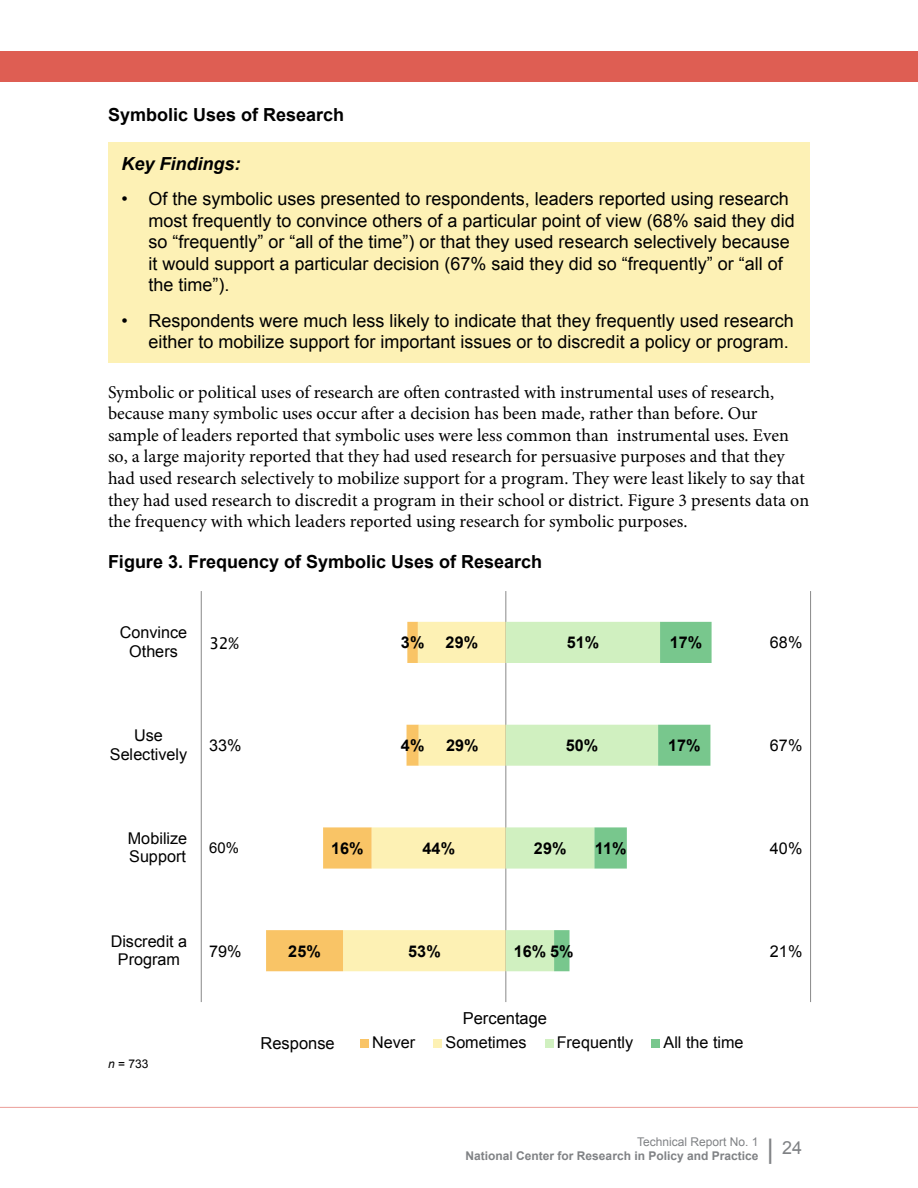
<style>
.page{position:relative;width:918px;height:1188px;background:#fff}
.page>*{position:absolute;margin:0;border:0;box-sizing:border-box;transform-origin:0 0}
.t1{font:18px/21.6px "Minion Pro";color:#000}
.t2{font:18px/21.6px "Arial";color:#000}
.t3{font:700 18px "Arial";color:#000}
.t4{font:italic 700 18px "Arial";color:#000}
.t5{font:18px "Arial";color:#808285}
.t6{font:16.5px "Arial";color:#000}
.t7{font:16.2px/18.6px "Arial";color:#000;text-align:center}
.t8{font:700 16.2px "Arial";letter-spacing:.005em;color:#000}
.t9{font:16.2px "Lucida Sans Typewriter";color:#000}
.t10{font:14.85px "Arial";color:#000}
.t11{font:700 12px "Arial";color:#808285}
.t12{font:12px "Arial";color:#808285}
.t13{font:12px "Arial";color:#000}
.s1{font-style:italic}
.s2{font-size:27px}
</style>
<div class="page">
<div style="left:0;top:51px;width:918px;height:30px;background:#de5e53"></div>
<hr style="left:0;top:1107px;width:918px;height:1px;background:#eb9e98">
<div style="left:108px;top:142px;width:702px;height:221px;background:#fdf1b5"></div>
<svg style="left:200px;top:591px;width:611px;height:457px"></svg>
<p class="t3" style="left:108px;top:103px;width:238px">Symbolic Uses of Research</p>
<p class="t4" style="left:122px;top:152px;width:121px">Key Findings:</p>
<p class="t2" style="left:148px;top:188px;width:648px;text-indent:-27px">• Of the symbolic uses presented to respondents, leaders reported using research most frequently to convince others of a particular point of view (68% said they did so “frequently” or “all of the time”) or that they used research selectively because it would support a particular decision (67% said they did so “frequently” or “all of the time”).</p>
<p class="t2" style="left:122px;top:310px;width:674px;text-align:right">• Respondents were much less likely to indicate that they frequently used research either to mobilize support for important issues or to discredit a policy or program.</p>
<p class="t1" style="left:108px;top:381px;width:703px">Symbolic or political uses of research are often contrasted with instrumental uses of research, because many symbolic uses occur after a decision has been made, rather than before. Our sample of leaders reported that symbolic uses were less common than instrumental uses. Even so, a large majority reported that they had used research for persuasive purposes and that they had used research selectively to mobilize support for a program. They were least likely to say that they had used research to discredit a program in their school or district. Figure 3 presents data on the frequency with which leaders reported using research for symbolic purposes.</p>
<p class="t3" style="left:108px;top:550px;width:436px">Figure 3. Frequency of Symbolic Uses of Research</p>
<p class="t7" style="left:120px;top:624px;width:69px">Convince<br>Others</p>
<p class="t9" style="left:209px;top:634px;width:31px">32%</p>
<p class="t8" style="left:401px;top:632px;width:25px">3%</p>
<p class="t8" style="left:446px;top:632px;width:34px">29%</p>
<p class="t8" style="left:567px;top:632px;width:34px">51%</p>
<p class="t8" style="left:670px;top:632px;width:34px">17%</p>
<p class="t7" style="left:770px;top:634px;width:34px">68%</p>
<p class="t7" style="left:110px;top:726px;width:79px">Use<br>Selectively</p>
<p class="t7" style="left:209px;top:736px;width:34px">33%</p>
<p class="t7" style="left:128px;top:829px;width:61px;text-align:left">Mobilize<br>Support</p>
<p class="t10" style="left:209px;top:838px;width:31px">60%</p>
<p class="t8" style="left:331px;top:837px;width:34px">16%</p>
<p class="t8" style="left:401px;top:735px;width:25px">4%</p>
<p class="t8" style="left:446px;top:735px;width:34px">29%</p>
<p class="t8" style="left:423px;top:837px;width:34px">44%</p>
<p class="t8" style="left:566px;top:735px;width:34px">50%</p>
<p class="t8" style="left:534px;top:837px;width:34px">29%</p>
<p class="t8" style="left:595px;top:837px;width:33px">11%</p>
<p class="t8" style="left:668px;top:735px;width:34px">17%</p>
<p class="t7" style="left:770px;top:736px;width:34px">67%</p>
<p class="t7" style="left:770px;top:839px;width:34px">40%</p>
<p class="t7" style="left:111px;top:932px;width:78px">Discredit a<br>Program</p>
<p class="t7" style="left:209px;top:942px;width:34px">79%</p>
<p class="t8" style="left:288px;top:940px;width:34px">25%</p>
<p class="t13" style="left:108px;top:1056px;width:42px"><span class="s1">n</span> = 733</p>
<p class="t6" style="left:261px;top:1032px;width:76px">Response</p>
<p class="t8" style="left:408px;top:940px;width:34px">53%</p>
<p class="t8" style="left:514px;top:940px;width:61px">16% 5%</p>
<p class="t6" style="left:463px;top:1007px;width:86px">Percentage</p>
<p class="t7" style="left:372px;top:1034px;width:45px">Never</p>
<p class="t7" style="left:445px;top:1034px;width:83px">Sometimes</p>
<p class="t7" style="left:557px;top:1034px;width:78px">Frequently</p>
<p class="t7" style="left:663px;top:1034px;width:82px">All the time</p>
<p class="t7" style="left:770px;top:942px;width:34px">21%</p>
<p class="t12" style="left:637px;top:1134px;width:123px">Technical Report No. 1</p>
<p class="t11" style="left:466px;top:1148px;width:294px">National Center for Research in Policy and Practice</p>
<p class="t5" style="left:767px;top:1136px;width:37px"><span class="s2">|</span> 24</p>
</div>
